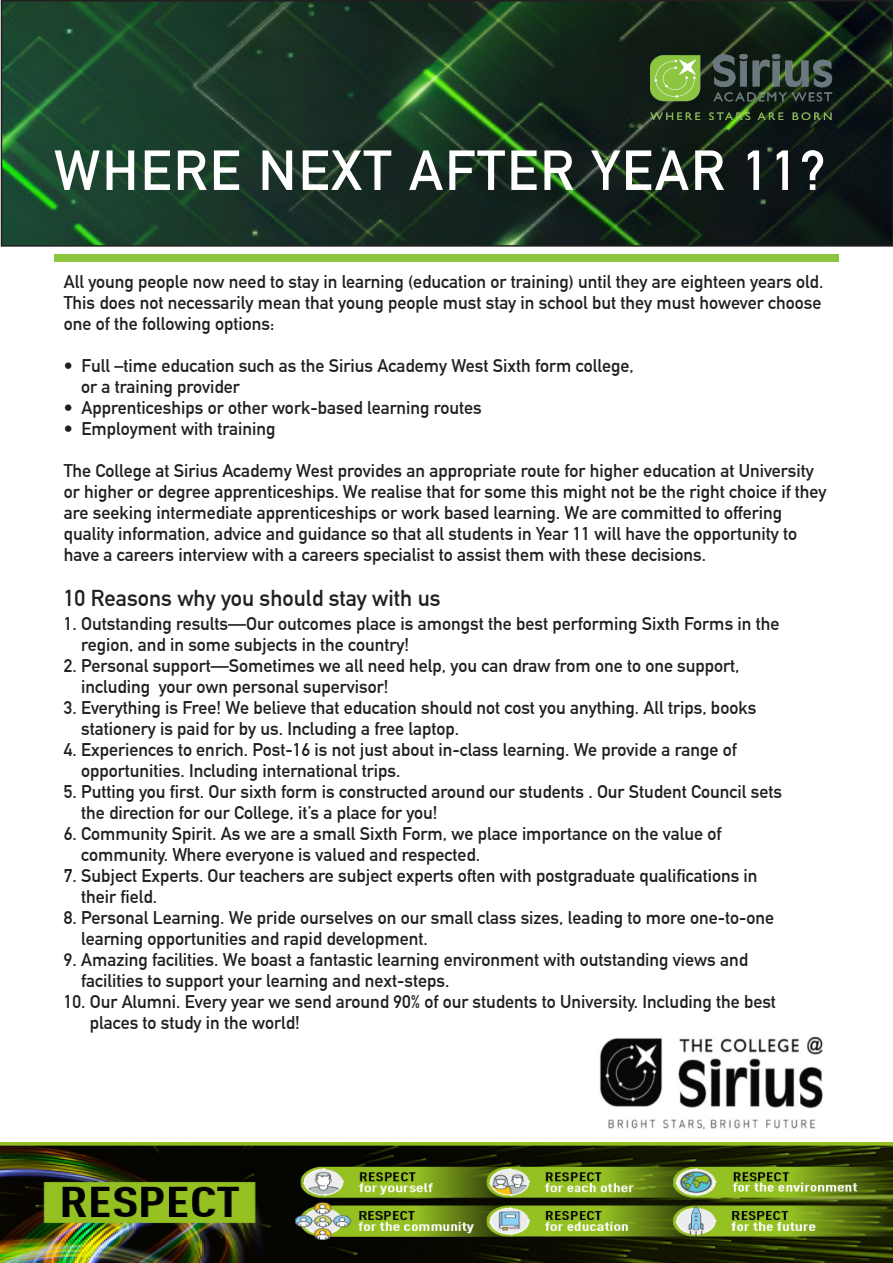
<style>
.page{position:relative;width:893px;height:1263px;background:#fff}
.page>*{position:absolute;margin:0;border:0;box-sizing:border-box;transform-origin:0 0}
.t1{font:700 55.5px "DIN Alternate";letter-spacing:.04em;color:#fff}
.t2{font:700 22.5px "DIN Alternate";color:#231f20}
.t3{font:700 18px/21px "DIN Alternate";color:#231f20}
</style>
<div class="page">
<img style="left:4px;top:3px;width:886px;height:241px">
<div style="left:1px;top:0;width:892px;height:247px;border:2px solid #231f20"></div>
<img style="left:651px;top:54px;width:187px;height:66px">
<div style="left:54px;top:255px;width:785px;height:7px;background:#8cc641"></div>
<img style="left:600px;top:1037px;width:223px;height:93px">
<img style="left:1px;top:1142px;width:892px;height:121px">
<p class="t1" style="left:54px;top:128px;width:774px">WHERE NEXT AFTER YEAR 11?</p>
<p class="t3" style="left:64px;top:270px;width:761px;text-align:justify">All young people now need to stay in learning (education or training) until they are eighteen years old.<br>This does not necessarily mean that young people must stay in school but they must however choose one of the following options:</p>
<p class="t3" style="left:64px;top:354px;width:571px">• Full –time education such as the Sirius Academy West Sixth form college,</p>
<p class="t3" style="left:81px;top:375px;width:160px">or a training provider</p>
<p class="t3" style="left:64px;top:396px;width:420px">• Apprenticeships or other work-based learning routes</p>
<p class="t3" style="left:64px;top:417px;width:213px">• Employment with training</p>
<p class="t3" style="left:64px;top:459px;width:764px">The College at Sirius Academy West provides an appropriate route for higher education at University or higher or degree apprenticeships. We realise that for some this might not be the right choice if they are seeking intermediate apprenticeships or work based learning. We are committed to offering</p>
<p class="t3" style="left:64px;top:522px;width:735px">quality information, advice and guidance so that all students in Year 11 will have the opportunity to have a careers interview with a careers specialist to assist them with these decisions.</p>
<p class="t2" style="left:64px;top:581px;width:378px">10 Reasons why you should stay with us</p>
<p class="t3" style="left:64px;top:612px;width:717px">1. Outstanding results—Our outcomes place is amongst the best performing Sixth Forms in the</p>
<p class="t3" style="left:81px;top:633px;width:330px">region, and in some subjects in the country!</p>
<p class="t3" style="left:64px;top:654px;width:677px">2. Personal support—Sometimes we all need help, you can draw from one to one support,</p>
<p class="t3" style="left:81px;top:675px;width:309px">including your own personal supervisor!</p>
<p class="t3" style="left:64px;top:696px;width:694px">3. Everything is Free! We believe that education should not cost you anything. All trips, books</p>
<p class="t3" style="left:81px;top:717px;width:379px">stationery is paid for by us. Including a free laptop.</p>
<p class="t3" style="left:64px;top:738px;width:675px">4. Experiences to enrich. Post-16 is not just about in-class learning. We provide a range of</p>
<p class="t3" style="left:81px;top:759px;width:321px">opportunities. Including international trips.</p>
<p class="t3" style="left:64px;top:780px;width:720px">5. Putting you first. Our sixth form is constructed around our students . Our Student Council sets</p>
<p class="t3" style="left:81px;top:801px;width:358px">the direction for our College, it’s a place for you!</p>
<p class="t3" style="left:64px;top:822px;width:659px">6. Community Spirit. As we are a small Sixth Form, we place importance on the value of</p>
<p class="t3" style="left:81px;top:843px;width:401px">community. Where everyone is valued and respected.</p>
<p class="t3" style="left:64px;top:864px;width:695px">7. Subject Experts. Our teachers are subject experts often with postgraduate qualifications in</p>
<p class="t3" style="left:81px;top:885px;width:77px">their field.</p>
<p class="t3" style="left:64px;top:906px;width:712px">8. Personal Learning. We pride ourselves on our small class sizes, leading to more one-to-one</p>
<p class="t3" style="left:81px;top:927px;width:348px">learning opportunities and rapid development.</p>
<p class="t3" style="left:64px;top:948px;width:686px">9. Amazing facilities. We boast a fantastic learning environment with outstanding views and</p>
<p class="t3" style="left:81px;top:969px;width:370px">facilities to support your learning and next-steps.</p>
<p class="t3" style="left:64px;top:990px;width:714px">10. Our Alumni. Every year we send around 90% of our students to University. Including the best</p>
<p class="t3" style="left:90px;top:1011px;width:212px">places to study in the world!</p>
</div>
